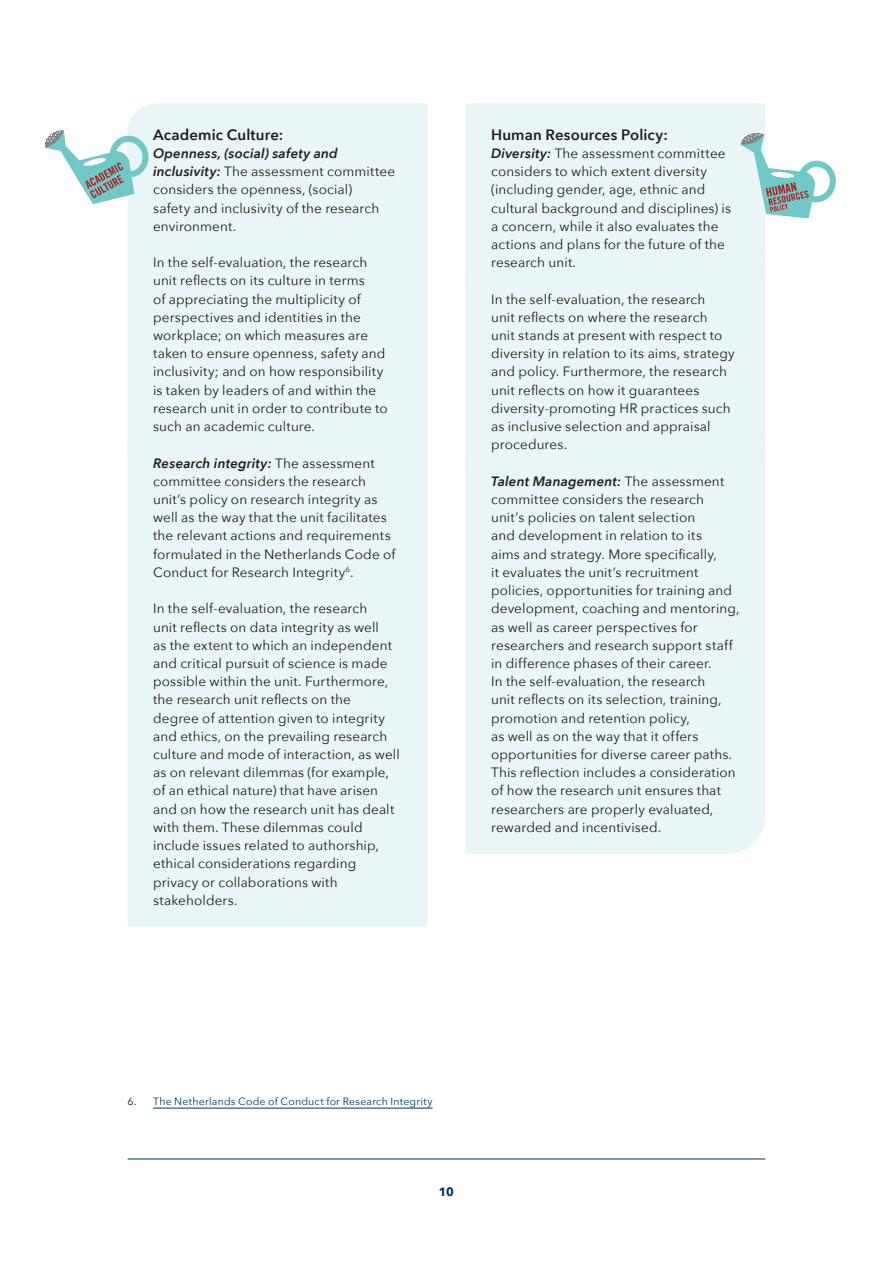
<style>
.page{position:relative;width:893px;height:1263px;background:#fff}
.page>*{position:absolute;margin:0;border:0;box-sizing:border-box;transform-origin:0 0}
.h_kader{font:600 15px "Avenir Next";letter-spacing:.01em;color:#1d1d1b}
.par_kader{font:13.5px/18.1px "Avenir Next";letter-spacing:.01em;color:#1d1d1b}
.t1{font:700 12px "Avenir Next";color:#00355c}
.voetnoot{font:10.5px "Avenir Next";letter-spacing:.02em;color:#00355c}
.s1{font-weight:600;font-style:italic}
.s2{color:#1d1d1b}
</style>
<div class="page">
<div style="left:128px;top:271px;width:299px;height:144px;background:#e9f5f6"></div>
<div style="left:128px;top:415px;width:299px;height:18px;background:#e9f5f6"></div>
<div style="left:128px;top:433px;width:299px;height:127px;background:#e9f5f6"></div>
<div style="left:128px;top:560px;width:299px;height:18px;background:#e9f5f6"></div>
<div style="left:128px;top:578px;width:299px;height:349px;background:#e9f5f6"></div>
<div style="left:466px;top:219px;width:299px;height:32px;background:#e9f5f6"></div>
<div style="left:466px;top:251px;width:299px;height:18px;background:#e9f5f6"></div>
<div style="left:466px;top:269px;width:299px;height:164px;background:#e9f5f6"></div>
<div style="left:466px;top:433px;width:299px;height:18px;background:#e9f5f6"></div>
<div style="left:466px;top:451px;width:299px;height:403px;background:#e9f5f6"></div>
<hr style="left:153px;top:1108px;width:280px;height:1px;background:#00355c">
<svg style="left:45px;top:103px;width:382px;height:168px"></svg>
<svg style="left:466px;top:103px;width:370px;height:116px;background:#e3f1f2"></svg>
<hr style="left:128px;top:1159px;width:637px;height:1px;background:#00355c">
<p class="h_kader" style="left:153px;top:122px;width:132px">Academic Culture:</p>
<p class="par_kader" style="left:153px;top:144px;width:244px"><span class="s1">Openness, (social) safety and inclusivity:</span> The assessment committee considers the openness, (social)<br>safety and inclusivity of the research environment.</p>
<p class="par_kader" style="left:153px;top:253px;width:236px">In the self-evaluation, the research unit reflects on its culture in terms<br>of appreciating the multiplicity of perspectives and identities in the workplace; on which measures are taken to ensure openness, safety and inclusivity; and on how responsibility is taken by leaders of and within the research unit in order to contribute to such an academic culture.</p>
<p class="par_kader" style="left:153px;top:453px;width:244px"><span class="s1">Research integrity:</span> The assessment committee considers the research unit’s policy on research integrity as well as the way that the unit facilitates the relevant actions and requirements formulated in the Netherlands Code of Conduct for Research Integrity<sup>6</sup>.</p>
<p class="par_kader" style="left:153px;top:599px;width:248px">In the self-evaluation, the research<br>unit reflects on data integrity as well<br>as the extent to which an independent and critical pursuit of science is made possible within the unit. Furthermore, the research unit reflects on the degree of attention given to integrity and ethics, on the prevailing research culture and mode of interaction, as well as on relevant dilemmas (for example, of an ethical nature) that have arisen and on how the research unit has dealt with them. These dilemmas could include issues related to authorship, ethical considerations regarding privacy or collaborations with stakeholders.</p>
<p class="h_kader" style="left:491px;top:122px;width:178px">Human Resources Policy:</p>
<p class="par_kader" style="left:491px;top:144px;width:241px"><span class="s1">Diversity:</span> The assessment committee considers to which extent diversity (including gender, age, ethnic and cultural background and disciplines) is a concern, while it also evaluates the actions and plans for the future of the research unit.</p>
<p class="par_kader" style="left:491px;top:289px;width:245px">In the self-evaluation, the research<br>unit reflects on where the research<br>unit stands at present with respect to diversity in relation to its aims, strategy and policy. Furthermore, the research unit reflects on how it guarantees diversity-promoting HR practices such as inclusive selection and appraisal procedures.</p>
<p class="par_kader" style="left:491px;top:471px;width:250px"><span class="s1">Talent Management:</span> The assessment committee considers the research unit’s policies on talent selection<br>and development in relation to its<br>aims and strategy. More specifically,<br>it evaluates the unit’s recruitment policies, opportunities for training and development, coaching and mentoring, as well as career perspectives for researchers and research support staff in difference phases of their career.<br>In the self-evaluation, the research<br>unit reflects on its selection, training, promotion and retention policy,<br>as well as on the way that it offers opportunities for diverse career paths.<br>This reflection includes a consideration of how the research unit ensures that researchers are properly evaluated, rewarded and incentivised.</p>
<p class="voetnoot" style="left:128px;top:1092px;width:307px"><span class="s2">6.</span> The Netherlands Code of Conduct for Research Integrity</p>
<p class="t1" style="left:439px;top:1181px;width:17px">10</p>
</div>
